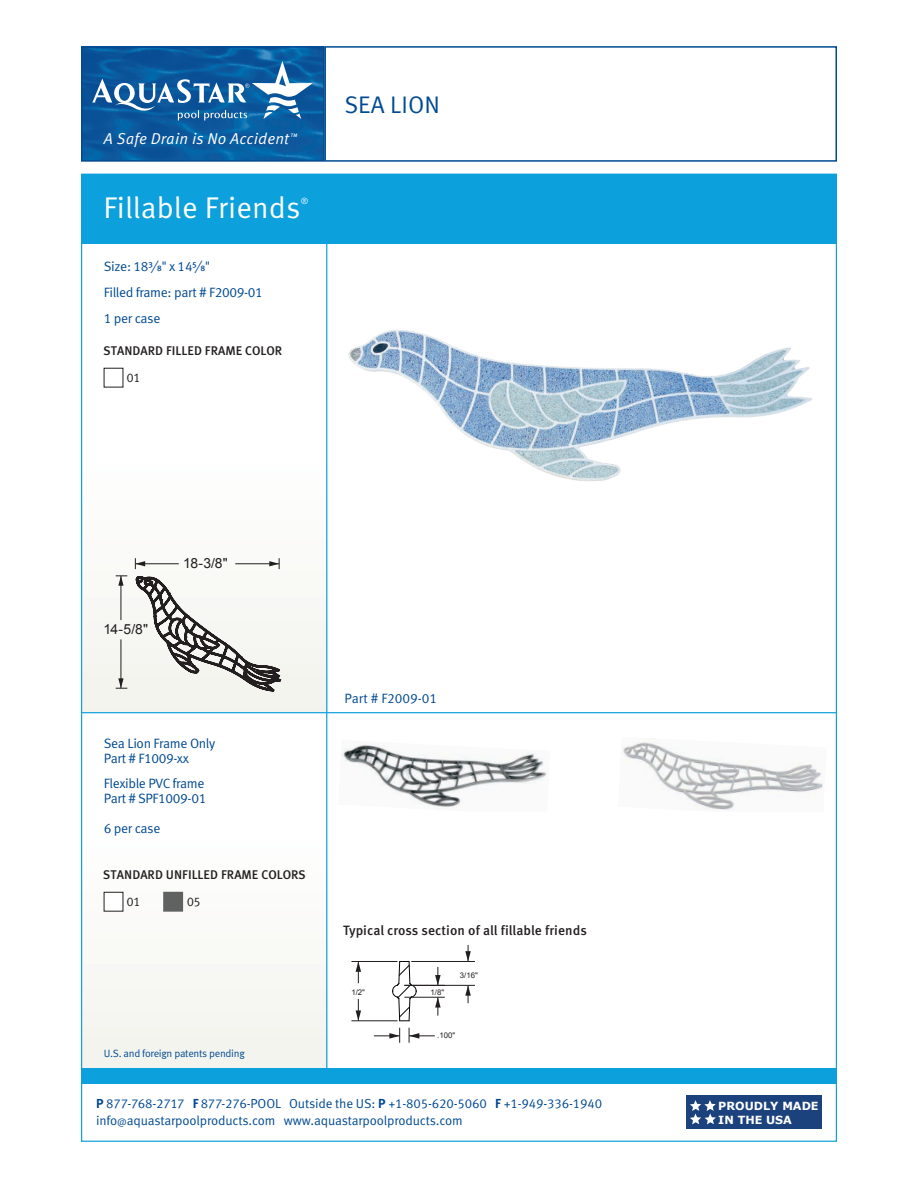
<style>
.page{position:relative;width:918px;height:1188px;background:#fff}
.page>*{position:absolute;margin:0;border:0;box-sizing:border-box;transform-origin:0 0}
.t1{font:30px "Meta Pro Norm";letter-spacing:.005em;color:#fff}
.t2{font:24px "Meta Pro Norm";letter-spacing:.005em;color:#014a91}
.t3{font:15.75px "Meta Pro Norm Ita";letter-spacing:.01em;color:#fff}
.t4{font:13.95px "Arial";color:#231f20}
.t5{font:13.5px/25.8px "Meta Pro Norm";letter-spacing:-.025em;color:#014a91}
.t6{font:500 13.5px "Meta Pro";color:#231f20}
.t7{font:13.5px "Meta Pro Norm";letter-spacing:-.005em;color:#014a91}
.t8{font:13.05px/17.5px "Meta Pro Norm";letter-spacing:-.01em;color:#014a91}
.t9{font:12.6px "Meta Plus Medium Caps";color:#231f20}
.t10{font:12.6px "Meta Plus Normal Caps";color:#231f20}
.t11{font:700 11.25px/13px "Verdana";color:#fff}
.t12{font:10.5px "Meta Pro Norm";letter-spacing:-.025em;color:#014a91}
.t13{font:8.7px "Meta Pro Norm";color:#fff}
.t14{font:7.8px "Arial";color:#231f20}
.s1{font-family:"Meta Pro";font-weight:700}
.s2{font-size:10.5px}
</style>
<div class="page">
<img style="left:84px;top:49px;width:238px;height:110px">
<div style="left:81px;top:46px;width:244px;height:116px;border:2px solid #014a91"></div>
<div style="left:324px;top:46px;width:513px;height:116px;border:2px solid #014a91"></div>
<svg style="left:92px;top:61px;width:221px;height:59px;background:#3576ae"></svg>
<div style="left:81px;top:1073px;width:756px;height:69px;border:1px solid #0ca0dc"></div>
<div style="left:81px;top:174px;width:756px;height:70px;background:#0ca0dc"></div>
<div style="left:81px;top:457px;width:246px;height:255px;background:#fafaf8"></div>
<div style="left:81px;top:833px;width:246px;height:239px;background:#f9f9f5"></div>
<hr style="left:326px;top:206px;width:1px;height:867px;background:#0ca0dc">
<hr style="left:81px;top:712px;width:756px;height:1px;background:#0ca0dc">
<div style="left:81px;top:1068px;width:756px;height:15px;background:#0ca0dc"></div>
<div style="left:686px;top:1096px;width:136px;height:33px;background:#1c427e"></div>
<svg style="left:690px;top:1100px;width:26px;height:24px"></svg>
<svg style="left:392px;top:961px;width:25px;height:61px"></svg>
<hr style="left:351px;top:1021px;width:46px;height:1px;background:#231f20">
<hr style="left:351px;top:961px;width:46px;height:1px;background:#231f20">
<svg style="left:356px;top:999px;width:5px;height:22px"></svg>
<svg style="left:356px;top:962px;width:5px;height:21px"></svg>
<svg style="left:409px;top:1028px;width:26px;height:15px"></svg>
<svg style="left:374px;top:1028px;width:26px;height:15px"></svg>
<hr style="left:404px;top:985px;width:71px;height:1px;background:#231f20">
<hr style="left:411px;top:961px;width:64px;height:1px;background:#231f20">
<svg style="left:465px;top:985px;width:6px;height:18px"></svg>
<svg style="left:465px;top:946px;width:6px;height:15px"></svg>
<hr style="left:404px;top:997px;width:41px;height:1px;background:#231f20">
<svg style="left:435px;top:997px;width:6px;height:19px"></svg>
<svg style="left:435px;top:967px;width:6px;height:18px"></svg>
<div style="left:104px;top:892px;width:19px;height:19px;background:#fff"></div>
<div style="left:164px;top:892px;width:19px;height:19px;background:#606262"></div>
<div style="left:163px;top:892px;width:20px;height:20px;border:1px solid #606262"></div>
<hr style="left:235px;top:564px;width:44px;height:1px;background:#231f20">
<svg style="left:269px;top:558px;width:11px;height:11px"></svg>
<hr style="left:135px;top:564px;width:44px;height:1px;background:#231f20">
<svg style="left:135px;top:558px;width:10px;height:11px"></svg>
<hr style="left:121px;top:639px;width:1px;height:49px;background:#231f20">
<svg style="left:116px;top:678px;width:11px;height:11px"></svg>
<hr style="left:121px;top:576px;width:1px;height:44px;background:#231f20">
<svg style="left:116px;top:576px;width:11px;height:10px"></svg>
<svg style="left:136px;top:576px;width:144px;height:115px"></svg>
<img style="left:342px;top:744px;width:205px;height:64px">
<img style="left:623px;top:742px;width:200px;height:68px">
<img style="left:348px;top:330px;width:464px;height:151px">
<p class="t3" style="left:104px;top:127px;width:195px">A Safe Drain is No Accident<sup>™</sup></p>
<h1 class="t1" style="left:104px;top:185px;width:198px">Fillable Friends</h1>
<p class="t13" style="left:301px;top:194px;width:9px">®</p>
<p class="t5" style="left:104px;top:253px;width:161px">Size: 18⅜" x 14⅝"<br>Filled frame: part # F2009-01<br>1 per case</p>
<p class="t9" style="left:103px;top:344px;width:180px">STANDARD FILLED FRAME COLOR</p>
<p class="t10" style="left:127px;top:370px;width:15px">01</p>
<h2 class="t2" style="left:344px;top:87px;width:97px">SEA LION</h2>
<p class="t4" style="left:103px;top:620px;width:46px">14-5/8"</p>
<p class="t4" style="left:183px;top:554px;width:46px">18-3/8"</p>
<p class="t5" style="left:104px;top:734px;width:113px;line-height:15px">Sea Lion Frame Only<br>Part # F1009-xx</p>
<p class="t5" style="left:104px;top:775px;width:104px;line-height:15px">Flexible PVC frame<br>Part # SPF1009-01</p>
<p class="t5" style="left:104px;top:815px;width:58px">6 per case</p>
<p class="t9" style="left:103px;top:867px;width:204px">STANDARD UNFILLED FRAME COLORS</p>
<p class="t10" style="left:127px;top:894px;width:15px">01</p>
<p class="t10" style="left:187px;top:894px;width:15px">05</p>
<p class="t12" style="left:104px;top:1045px;width:143px">U.S. and foreign patents pending</p>
<p class="t7" style="left:344px;top:688px;width:94px">Part # F2009-01</p>
<p class="t6" style="left:343px;top:920px;width:245px">Typical cross section of all fillable friends</p>
<p class="t14" style="left:351px;top:987px;width:15px">1/2"</p>
<p class="t14" style="left:460px;top:970px;width:19px">3/16"</p>
<p class="t14" style="left:431px;top:987px;width:15px">1/8"</p>
<p class="t14" style="left:437px;top:1030px;width:19px">.100"</p>
<p class="t8" style="left:96px;top:1094px;width:508px"><span class="s1">P</span> 877-768-2717 <span class="s1">F</span> 877-276-POOL Outside the US: <span class="s1">P</span> +1-805-620-5060 <span class="s1">F</span> +1-949-336-1940 info<span class="s2">@</span>aquastarpoolproducts.com www.aquastarpoolproducts.com</p>
<p class="t11" style="left:718px;top:1100px;width:102px">PROUDLY MADE<br>IN THE USA</p>
</div>
